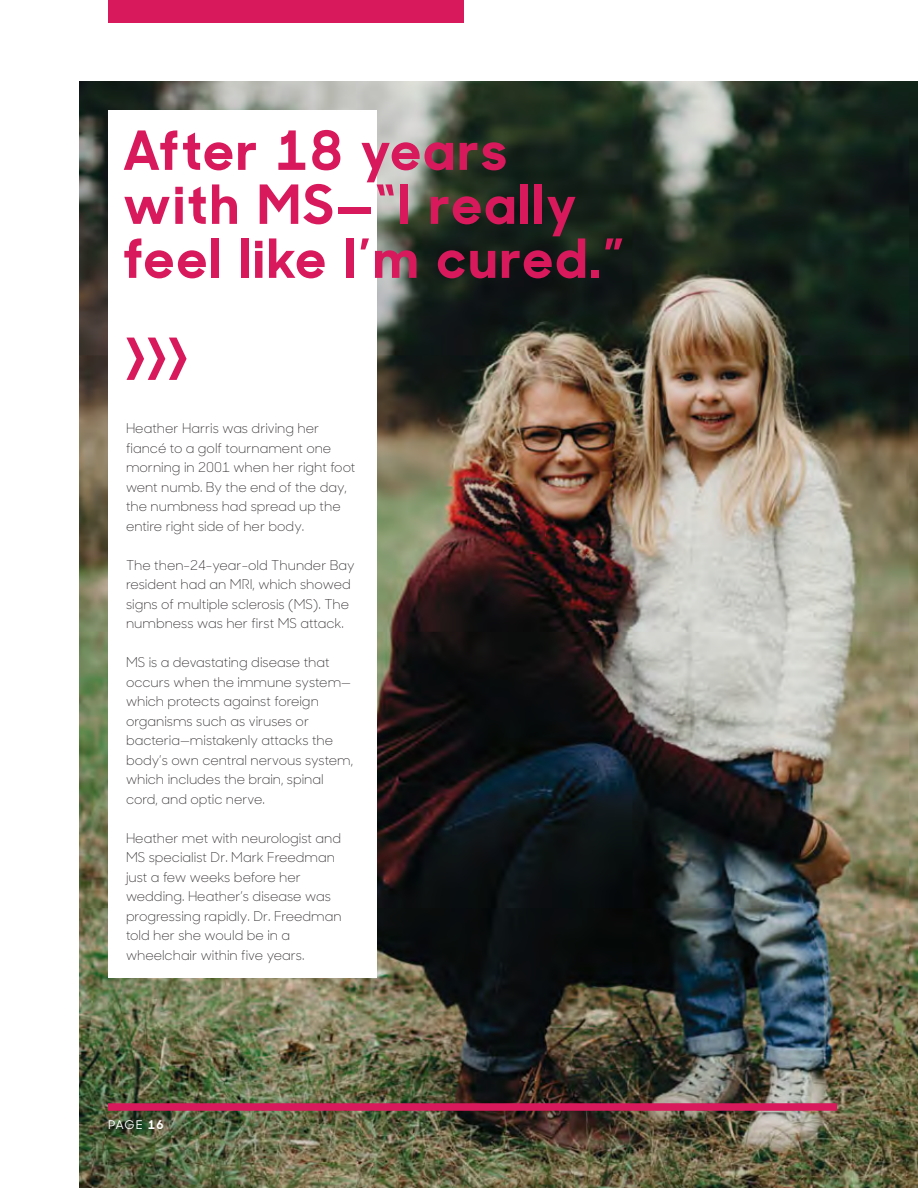
<style>
.page{position:relative;width:918px;height:1188px;background:#fff}
.page>*{position:absolute;margin:0;border:0;box-sizing:border-box;transform-origin:0 0}
.t1{font:700 54px/54px "Sharp Sans No 1";letter-spacing:.05em;color:#d8195c}
.t2{font:300 13.5px/19.5px "Sharp Sans No 1";color:#231f20}
.t3{font:500 12px "Sharp Sans No 1";color:#fff}
.s1{font-weight:700}
</style>
<div class="page">
<img style="left:80px;top:81px;width:838px;height:1107px">
<div style="left:108px;top:111px;width:268px;height:867px;background:#fff"></div>
<div style="left:108px;top:0;width:356px;height:22px;background:#d8195c"></div>
<div style="left:108px;top:1103px;width:729px;height:8px;background:#d8195c"></div>
<h1 class="t1" style="left:123px;top:130px;width:502px">After 18 years with MS—“I really feel like I’m cured.”</h1>
<h1 class="t1" style="left:126px;top:334px;width:62px">〉〉〉</h1>
<p class="t2" style="left:126px;top:420px;width:231px">Heather Harris was driving her fiancé to a golf tournament one morning in 2001 when her right foot went numb. By the end of the day, the numbness had spread up the entire right side of her body.</p>
<p class="t2" style="left:126px;top:557px;width:230px">The then-24-year-old Thunder Bay resident had an MRI, which showed signs of multiple sclerosis (MS). The numbness was her first MS attack.</p>
<p class="t2" style="left:126px;top:654px;width:229px">MS is a devastating disease that occurs when the immune system— which protects against foreign organisms such as viruses or bacteria—mistakenly attacks the body’s own central nervous system, which includes the brain, spinal cord, and optic nerve.</p>
<p class="t2" style="left:126px;top:829px;width:217px">Heather met with neurologist and<br>MS specialist Dr. Mark Freedman just a few weeks before her wedding. Heather’s disease was progressing rapidly. Dr. Freedman told her she would be in a wheelchair within five years.</p>
<p class="t3" style="left:108px;top:1120px;width:57px">PAGE <span class="s1">16</span></p>
</div>
